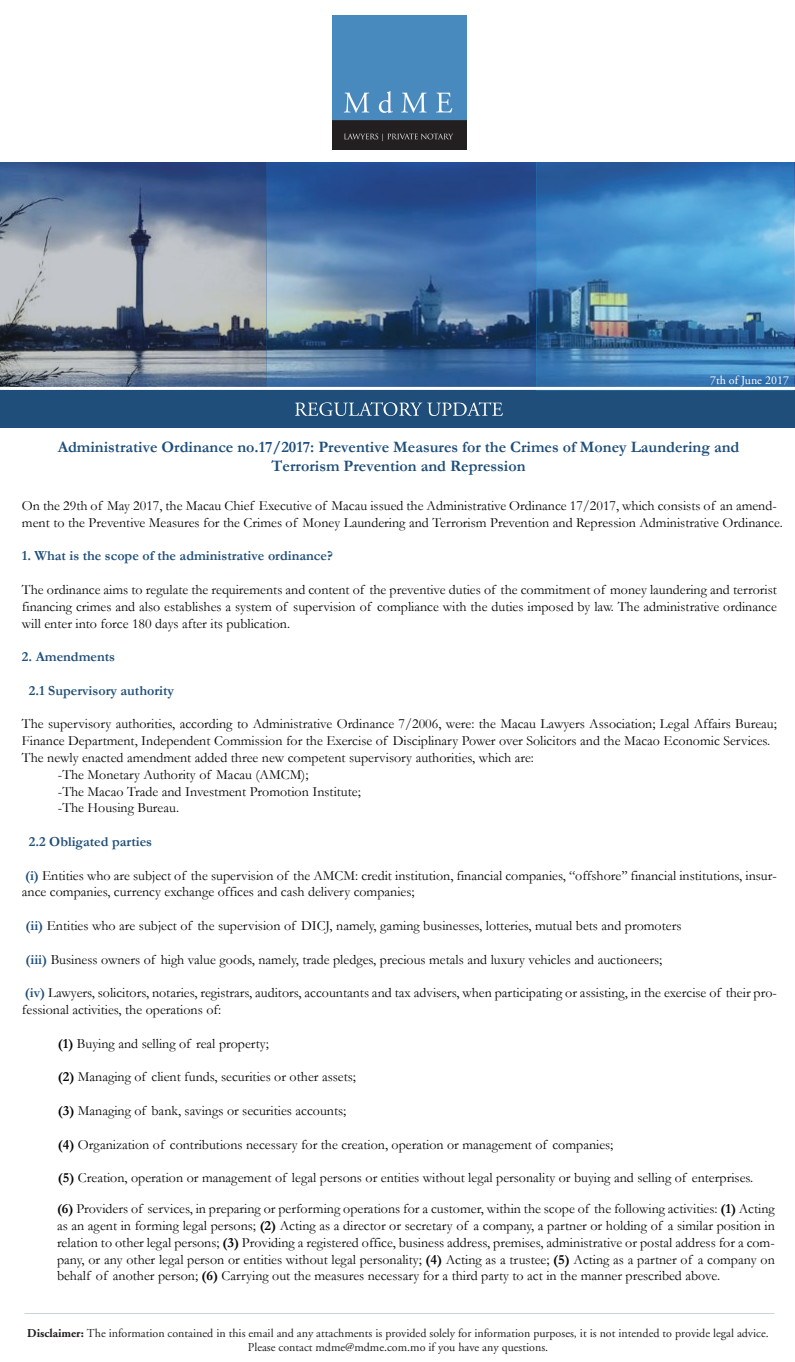
<style>
.page{position:relative;width:795px;height:1362px;background:#fff}
.page>*{position:absolute;margin:0;border:0;box-sizing:border-box;transform-origin:0 0}
.t1{font:700 16px/19.2px "Garamond";color:#1e4e79;text-align:center}
.t2{font:14px/16.8px "Garamond";color:#050504}
.t3{font:700 14px "Garamond";color:#1e4e79}
.t4{font:12px/14.4px "Adobe Garamond";color:#231f20;text-align:center}
.t5{font:12px "Adobe Garamond";color:#fff}
.s1{font-weight:700;color:#1e4e79}
.s2{font-weight:700}
</style>
<div class="page">
<img style="left:333px;top:15px;width:134px;height:135px">
<div style="left:0;top:390px;width:795px;height:37px;background:#1e4e79"></div>
<img style="left:0;top:162px;width:794px;height:225px">
<svg style="left:295px;top:402px;width:208px;height:14px"></svg>
<p class="t5" style="left:710px;top:374px;width:81px">7th of June 2017</p>
<p class="t1" style="left:58px;top:437px;width:683px">Administrative Ordinance no.17/2017: Preventive Measures for the Crimes of Money Laundering and<br>Terrorism Prevention and Repression</p>
<p class="t2" style="left:22px;top:497px;width:762px">On the 29th of May 2017, the Macau Chief Executive of Macau issued the Administrative Ordinance 17/2017, which consists of an amend&shy;ment to the Preventive Measures for the Crimes of Money Laundering and Terrorism Prevention and Repression Administrative Ordinance.</p>
<p class="t3" style="left:22px;top:546px;width:312px">1. What is the scope of the administrative ordinance?</p>
<p class="t2" style="left:22px;top:581px;width:756px;text-align:justify">The ordinance aims to regulate the requirements and content of the preventive duties of the commitment of money laundering and terrorist financing crimes and also establishes a system of supervision of compliance with the duties imposed by law. The administrative ordinance will enter into force 180 days after its publication.</p>
<p class="t3" style="left:22px;top:647px;width:95px">2. Amendments</p>
<p class="t3" style="left:29px;top:681px;width:147px">2.1 Supervisory authority</p>
<p class="t2" style="left:22px;top:715px;width:756px">The supervisory authorities, according to Administrative Ordinance 7/2006, were: the Macau Lawyers Association; Legal Affairs Bureau;</p>
<p class="t2" style="left:22px;top:732px;width:750px">Finance Department, Independent Commission for the Exercise of Disciplinary Power over Solicitors and the Macao Economic Services.</p>
<p class="t2" style="left:22px;top:749px;width:514px">The newly enacted amendment added three new competent supervisory authorities, which are:</p>
<p class="t2" style="left:58px;top:766px;width:252px">-The Monetary Authority of Macau (AMCM);</p>
<p class="t2" style="left:58px;top:782px;width:304px">-The Macao Trade and Investment Promotion Institute;</p>
<p class="t2" style="left:58px;top:799px;width:123px">-The Housing Bureau.</p>
<p class="t3" style="left:29px;top:832px;width:125px">2.2 Obligated parties</p>
<p class="t2" style="left:22px;top:866px;width:756px"><span class="s1">(i)</span> Entities who are subject of the supervision of the AMCM: credit institution, financial companies, “offshore’’ financial institutions, insur&shy;ance companies, currency exchange offices and cash delivery companies;</p>
<p class="t2" style="left:25px;top:917px;width:658px"><span class="s1">(ii)</span> Entities who are subject of the supervision of DICJ, namely, gaming businesses, lotteries, mutual bets and promoters</p>
<p class="t2" style="left:25px;top:950px;width:638px"><span class="s1">(iii)</span> Business owners of high value goods, namely, trade pledges, precious metals and luxury vehicles and auctioneers;</p>
<p class="t2" style="left:22px;top:984px;width:756px"><span class="s1">(iv)</span> Lawyers, solicitors, notaries, registrars, auditors, accountants and tax advisers, when participating or assisting, in the exercise of their pro&shy;fessional activities, the operations of:</p>
<p class="t2" style="left:58px;top:1034px;width:212px"><span class="s2">(1)</span> Buying and selling of real property;</p>
<p class="t2" style="left:58px;top:1068px;width:300px"><span class="s2">(2)</span> Managing of client funds, securities or other assets;</p>
<p class="t2" style="left:58px;top:1102px;width:290px"><span class="s2">(3)</span> Managing of bank, savings or securities accounts;</p>
<p class="t2" style="left:58px;top:1135px;width:557px"><span class="s2">(4)</span> Organization of contributions necessary for the creation, operation or management of companies;</p>
<p class="t2" style="left:58px;top:1169px;width:697px"><span class="s2">(5)</span> Creation, operation or management of legal persons or entities without legal personality or buying and selling of enterprises.</p>
<p class="t2" style="left:57px;top:1200px;width:719px;text-align:justify"><span class="s2">(6)</span> Providers of services, in preparing or performing operations for a customer, within the scope of the following activities: <span class="s2">(1)</span> Acting as an agent in forming legal persons; <span class="s2">(2)</span> Acting as a director or secretary of a company, a partner or holding of a similar position in relation to other legal persons; <span class="s2">(3)</span> Providing a registered office, business address, premises, administrative or postal address for a com&shy;pany, or any other legal person or entities without legal personality; <span class="s2">(4)</span> Acting as a trustee; <span class="s2">(5)</span> Acting as a partner of a company on behalf of another person; <span class="s2">(6)</span> Carrying out the measures necessary for a third party to act in the manner prescribed above.</p>
<p class="t4" style="left:27px;top:1326px;width:743px"><span class="s2">Disclaimer:</span> The information contained in this email and any attachments is provided solely for information purposes, it is not intended to provide legal advice.<br>Please contact mdme@mdme.com.mo if you have any questions.</p>
</div>
